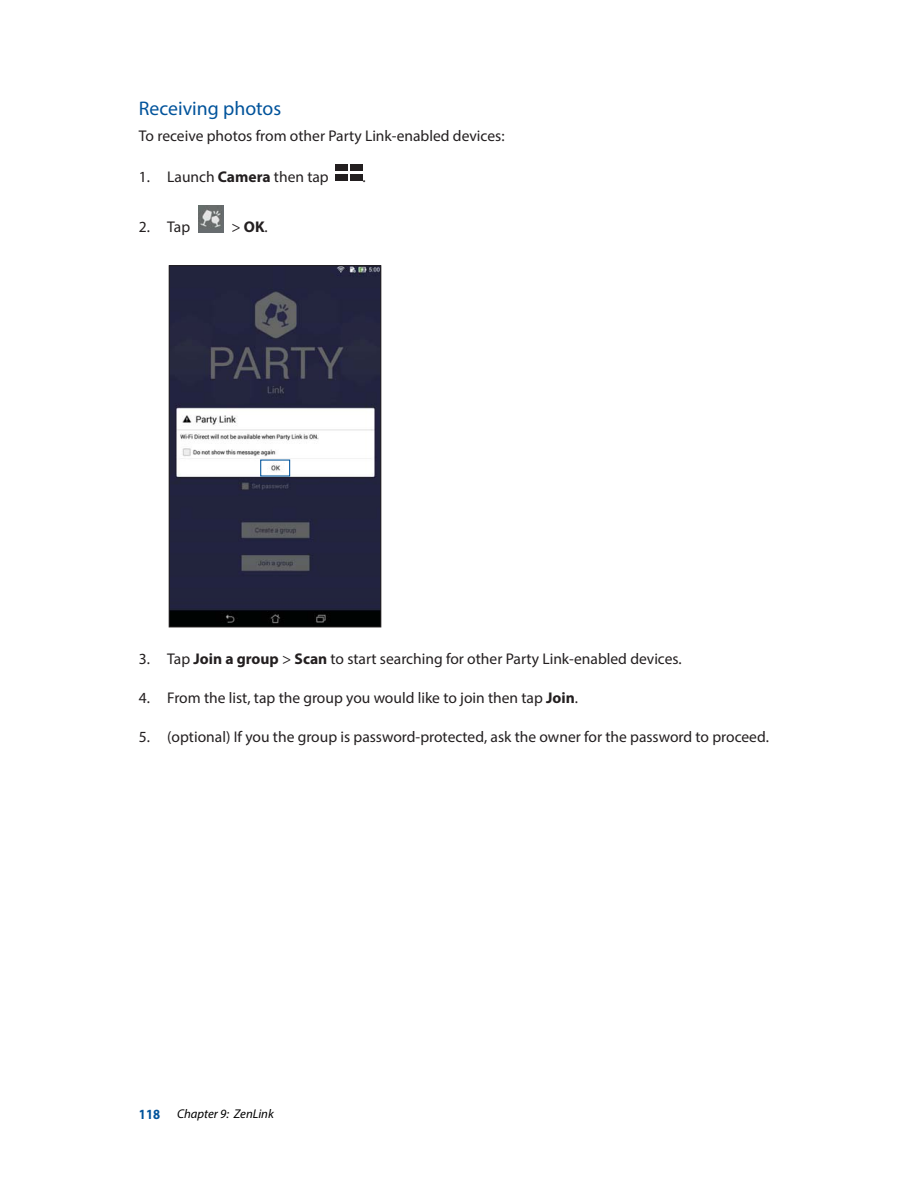
<style>
.page{position:relative;width:918px;height:1188px;background:#fff}
.page>*{position:absolute;margin:0;border:0;box-sizing:border-box;transform-origin:0 0}
.t1{font:19.8px "Myriad Pro";color:#00539b}
.t2{font:15.45px "Myriad Pro";color:#231f20}
.t3{font:italic 12.75px "Myriad Pro";color:#000}
.s1{font-weight:700}
.s2{font-weight:700;font-style:normal;font-size:14.1px;color:#00539b}
</style>
<div class="page">
<div style="left:335px;top:165px;width:13px;height:6px;background:#231f20"></div>
<div style="left:335px;top:174px;width:13px;height:7px;background:#231f20"></div>
<div style="left:350px;top:165px;width:13px;height:6px;background:#231f20"></div>
<div style="left:350px;top:174px;width:13px;height:7px;background:#231f20"></div>
<img style="left:199px;top:205px;width:24px;height:27px">
<img style="left:171px;top:268px;width:208px;height:357px">
<div style="left:169px;top:266px;width:212px;height:361px;border:1px solid #231f20"></div>
<div style="left:260px;top:460px;width:30px;height:17px;border:1px solid #00539b"></div>
<p class="t1" style="left:139px;top:100px;width:144px">Receiving photos</p>
<p class="t2" style="left:139px;top:130px;width:367px">To receive photos from other Party Link-enabled devices:</p>
<p class="t2" style="left:139px;top:170px;width:191px">1. Launch <span class="s1">Camera</span> then tap</p>
<p class="t2" style="left:363px;top:170px;width:5px">.</p>
<p class="t2" style="left:139px;top:221px;width:53px">2. Tap</p>
<p class="t2" style="left:231px;top:221px;width:38px">&gt; <span class="s1">OK</span>.</p>
<p class="t2" style="left:139px;top:653px;width:544px">3. Tap <span class="s1">Join a group</span> &gt; <span class="s1">Scan</span> to start searching for other Party Link-enabled devices.</p>
<p class="t2" style="left:139px;top:691px;width:441px">4. From the list, tap the group you would like to join then tap <span class="s1">Join</span>.</p>
<p class="t2" style="left:139px;top:730px;width:631px">5. (optional) If you the group is password-protected, ask the owner for the password to proceed.</p>
<p class="t3" style="left:139px;top:1108px;width:136px"><span class="s2">118</span> Chapter 9: ZenLink</p>
</div>
